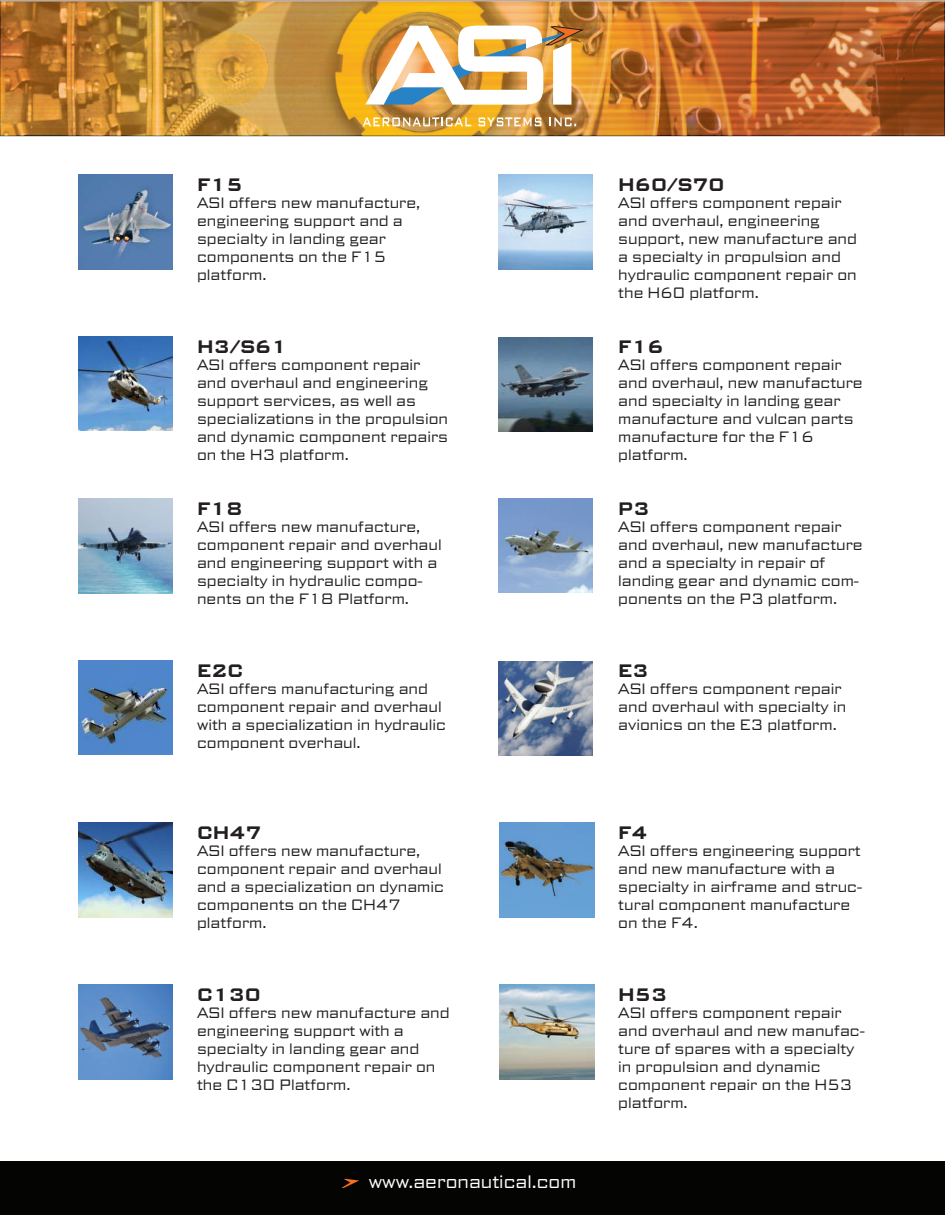
<style>
.page{position:relative;width:945px;height:1215px;background:#fff}
.page>*{position:absolute;margin:0;border:0;box-sizing:border-box;transform-origin:0 0}
.t1{font:700 18px "Bank Gothic Pro";color:#231f20}
.t2{font:300 18px "Bank Gothic Pro";color:#fff}
.t3{font:300 15px/18px "Bank Gothic Pro";color:#231f20}
</style>
<div class="page">
<img style="left:78px;top:336px;width:95px;height:95px">
<img style="left:78px;top:175px;width:95px;height:94px">
<img style="left:498px;top:175px;width:95px;height:94px">
<img style="left:498px;top:337px;width:95px;height:95px">
<img style="left:498px;top:499px;width:95px;height:94px">
<img style="left:500px;top:823px;width:94px;height:94px">
<img style="left:500px;top:985px;width:94px;height:94px">
<img style="left:498px;top:662px;width:95px;height:93px">
<img style="left:78px;top:499px;width:95px;height:94px">
<img style="left:78px;top:660px;width:95px;height:95px">
<img style="left:78px;top:823px;width:95px;height:94px">
<img style="left:78px;top:985px;width:95px;height:94px">
<img style="left:0;top:0;width:945px;height:136px">
<svg style="left:363px;top:117px;width:108px;height:9px"></svg>
<svg style="left:478px;top:117px;width:63px;height:9px"></svg>
<svg style="left:550px;top:117px;width:26px;height:9px"></svg>
<svg style="left:365px;top:26px;width:218px;height:79px"></svg>
<div style="left:0;top:1161px;width:945px;height:54px;background:#040503"></div>
<svg style="left:341px;top:1179px;width:18px;height:9px"></svg>
<p class="t1" style="left:197px;top:174px;width:47px">F15</p>
<p class="t3" style="left:197px;top:194px;width:225px">ASI offers new manufacture, engineering support and a specialty in landing gear components on the F15 platform.</p>
<p class="t1" style="left:197px;top:336px;width:92px">H3/S61</p>
<p class="t3" style="left:197px;top:356px;width:253px">ASI offers component repair and overhaul and engineering support services, as well as specializations in the propulsion and dynamic component repairs on the H3 platform.</p>
<p class="t1" style="left:197px;top:498px;width:47px">F18</p>
<p class="t3" style="left:197px;top:518px;width:246px">ASI offers new manufacture, component repair and overhaul and engineering support with a specialty in hydraulic compo&shy;nents on the F18 Platform.</p>
<p class="t1" style="left:197px;top:660px;width:48px">E2C</p>
<p class="t3" style="left:197px;top:680px;width:250px">ASI offers manufacturing and component repair and overhaul with a specialization in hydraulic component overhaul.</p>
<p class="t1" style="left:197px;top:822px;width:66px">CH47</p>
<p class="t3" style="left:197px;top:842px;width:248px">ASI offers new manufacture, component repair and overhaul and a specialization on dynamic components on the CH47 platform.</p>
<p class="t1" style="left:197px;top:984px;width:65px">C130</p>
<p class="t3" style="left:197px;top:1004px;width:254px">ASI offers new manufacture and engineering support with a specialty in landing gear and hydraulic component repair on the C130 Platform.</p>
<p class="t2" style="left:369px;top:1171px;width:209px">www.aeronautical.com</p>
<p class="t1" style="left:618px;top:174px;width:108px">H60/S70</p>
<p class="t3" style="left:618px;top:194px;width:240px">ASI offers component repair and overhaul, engineering support, new manufacture and a specialty in propulsion and hydraulic component repair on the H60 platform.</p>
<p class="t1" style="left:618px;top:336px;width:47px">F16</p>
<p class="t3" style="left:618px;top:356px;width:246px">ASI offers component repair and overhaul, new manufacture and specialty in landing gear manufacture and vulcan parts manufacture for the F16 platform.</p>
<p class="t1" style="left:618px;top:498px;width:33px">P3</p>
<p class="t3" style="left:618px;top:518px;width:246px">ASI offers component repair and overhaul, new manufacture and a specialty in repair of landing gear and dynamic com&shy;ponents on the P3 platform.</p>
<p class="t1" style="left:618px;top:660px;width:32px">E3</p>
<p class="t3" style="left:618px;top:680px;width:229px">ASI offers component repair and overhaul with specialty in avionics on the E3 platform.</p>
<p class="t1" style="left:618px;top:822px;width:31px">F4</p>
<p class="t3" style="left:618px;top:842px;width:245px">ASI offers engineering support and new manufacture with a specialty in airframe and struc&shy;tural component manufacture on the F4.</p>
<p class="t1" style="left:618px;top:984px;width:50px">H53</p>
<p class="t3" style="left:618px;top:1004px;width:248px">ASI offers component repair and overhaul and new manufac&shy;ture of spares with a specialty in propulsion and dynamic component repair on the H53 platform.</p>
</div>
